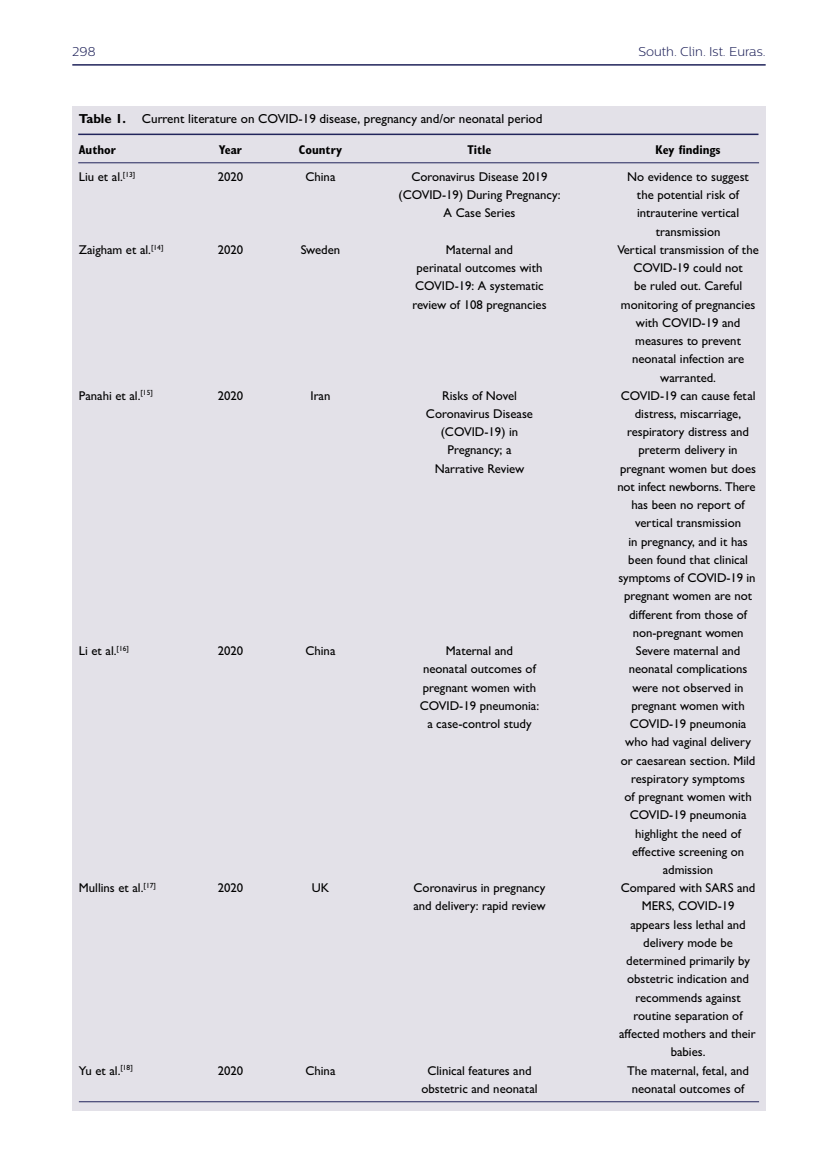
<style>
.page{position:relative;width:838px;height:1170px;background:#fff}
.page>*{position:absolute;margin:0;border:0;box-sizing:border-box;transform-origin:0 0}
.t1{font:500 13.05px "Gill Sans MT Pro";color:#000}
.t2{font:500 12.75px/18.3px "Gill Sans MT Pro";color:#000;text-align:center}
.t3{font:700 condensed 12.75px "Gill Sans MT Pro";color:#000}
.t4{font:300 12.75px "Centrale Sans";color:#21245b}
.s1{font-weight:700}
</style>
<div class="page">
<hr style="left:72px;top:64px;width:693px;height:2px;background:#21245b">
<div style="left:72px;top:107px;width:693px;height:1003px;background:#e3e1e8"></div>
<hr style="left:79px;top:1101px;width:680px;height:1px;background:#21245b">
<hr style="left:78px;top:162px;width:681px;height:1px;background:#21245b">
<hr style="left:78px;top:134px;width:680px;height:1px;background:#21245b">
<p class="t4" style="left:72px;top:45px;width:25px">298</p>
<p class="t4" style="left:638px;top:45px;width:129px">South. Clin. Ist. Euras.</p>
<p class="t1" style="left:79px;top:111px;width:465px"><span class="s1">Table 1.</span> Current literature on COVID-19 disease, pregnancy and/or neonatal period</p>
<p class="t3" style="left:79px;top:142px;width:39px">Author</p>
<p class="t3" style="left:219px;top:142px;width:25px">Year</p>
<p class="t3" style="left:299px;top:142px;width:45px">Country</p>
<p class="t3" style="left:467px;top:142px;width:26px">Title</p>
<p class="t3" style="left:655px;top:142px;width:67px">Key findings</p>
<p class="t2" style="left:79px;top:167px;width:58px">Liu et al.<sup>[13]</sup></p>
<p class="t2" style="left:218px;top:167px;width:27px">2020</p>
<p class="t2" style="left:305px;top:167px;width:32px">China</p>
<p class="t2" style="left:411px;top:167px;width:138px">Coronavirus Disease 2019</p>
<p class="t2" style="left:627px;top:167px;width:123px">No evidence to suggest</p>
<p class="t2" style="left:398px;top:185px;width:163px">(COVID-19) During Pregnancy:</p>
<p class="t2" style="left:637px;top:185px;width:104px">the potential risk of</p>
<p class="t2" style="left:443px;top:204px;width:73px">A Case Series</p>
<p class="t2" style="left:637px;top:204px;width:104px">intrauterine vertical transmission</p>
<p class="t2" style="left:79px;top:240px;width:86px">Zaigham et al.<sup>[14]</sup></p>
<p class="t2" style="left:218px;top:240px;width:27px">2020</p>
<p class="t2" style="left:301px;top:240px;width:41px">Sweden</p>
<p class="t2" style="left:446px;top:240px;width:69px">Maternal and</p>
<p class="t2" style="left:617px;top:240px;width:143px">Vertical transmission of the</p>
<p class="t2" style="left:416px;top:258px;width:127px">perinatal outcomes with</p>
<p class="t2" style="left:633px;top:258px;width:111px">COVID-19 could not</p>
<p class="t2" style="left:415px;top:277px;width:130px">COVID-19: A systematic</p>
<p class="t2" style="left:634px;top:277px;width:110px">be ruled out. Careful</p>
<p class="t2" style="left:412px;top:295px;width:136px">review of 108 pregnancies</p>
<p class="t2" style="left:621px;top:295px;width:136px">monitoring of pregnancies with COVID-19 and measures to prevent neonatal infection are warranted.</p>
<p class="t2" style="left:79px;top:386px;width:75px">Panahi et al.<sup>[15]</sup></p>
<p class="t2" style="left:218px;top:386px;width:27px">2020</p>
<p class="t2" style="left:310px;top:386px;width:21px">Iran</p>
<p class="t2" style="left:442px;top:386px;width:76px">Risks of Novel</p>
<p class="t2" style="left:620px;top:386px;width:136px">COVID-19 can cause fetal</p>
<p class="t2" style="left:426px;top:404px;width:109px">Coronavirus Disease</p>
<p class="t2" style="left:635px;top:404px;width:108px">distress, miscarriage,</p>
<p class="t2" style="left:441px;top:422px;width:79px">(COVID-19) in</p>
<p class="t2" style="left:627px;top:422px;width:123px">respiratory distress and</p>
<p class="t2" style="left:447px;top:441px;width:65px">Pregnancy; a</p>
<p class="t2" style="left:638px;top:441px;width:101px">preterm delivery in</p>
<p class="t2" style="left:435px;top:459px;width:91px">Narrative Review</p>
<p class="t2" style="left:617px;top:459px;width:140px">pregnant women but does not infect newborns. There has been no report of vertical transmission<br>in pregnancy, and it has been found that clinical symptoms of COVID-19 in pregnant women are not different from those of non-pregnant women</p>
<p class="t2" style="left:79px;top:641px;width:52px">Li et al.<sup>[16]</sup></p>
<p class="t2" style="left:218px;top:641px;width:27px">2020</p>
<p class="t2" style="left:305px;top:641px;width:32px">China</p>
<p class="t2" style="left:446px;top:641px;width:69px">Maternal and</p>
<p class="t2" style="left:636px;top:641px;width:106px">Severe maternal and</p>
<p class="t2" style="left:423px;top:659px;width:114px">neonatal outcomes of</p>
<p class="t2" style="left:628px;top:659px;width:120px">neonatal complications</p>
<p class="t2" style="left:423px;top:678px;width:115px">pregnant women with</p>
<p class="t2" style="left:632px;top:678px;width:112px">were not observed in</p>
<p class="t2" style="left:420px;top:696px;width:121px">COVID-19 pneumonia:</p>
<p class="t2" style="left:631px;top:696px;width:115px">pregnant women with</p>
<p class="t2" style="left:427px;top:714px;width:106px">a case-control study</p>
<p class="t2" style="left:620px;top:714px;width:136px">COVID-19 pneumonia who had vaginal delivery or caesarean section. Mild respiratory symptoms<br>of pregnant women with<br>COVID-19 pneumonia highlight the need of effective screening on admission</p>
<p class="t2" style="left:79px;top:878px;width:78px">Mullins et al.<sup>[17]</sup></p>
<p class="t2" style="left:218px;top:878px;width:27px">2020</p>
<p class="t2" style="left:312px;top:878px;width:19px">UK</p>
<p class="t2" style="left:413px;top:878px;width:133px">Coronavirus in pregnancy</p>
<p class="t2" style="left:621px;top:878px;width:136px">Compared with SARS and</p>
<p class="t2" style="left:413px;top:896px;width:134px">and delivery: rapid review</p>
<p class="t2" style="left:619px;top:896px;width:138px">MERS, COVID-19<br>appears less lethal and delivery mode be determined primarily by obstetric indication and recommends against routine separation of affected mothers and their babies.</p>
<p class="t2" style="left:79px;top:1060px;width:55px">Yu et al.<sup>[18]</sup></p>
<p class="t2" style="left:218px;top:1060px;width:27px">2020</p>
<p class="t2" style="left:305px;top:1060px;width:32px">China</p>
<p class="t2" style="left:427px;top:1060px;width:106px">Clinical features and</p>
<p class="t2" style="left:627px;top:1060px;width:123px">The maternal, fetal, and</p>
<p class="t2" style="left:421px;top:1079px;width:118px">obstetric and neonatal</p>
<p class="t2" style="left:631px;top:1079px;width:114px">neonatal outcomes of</p>
</div>
